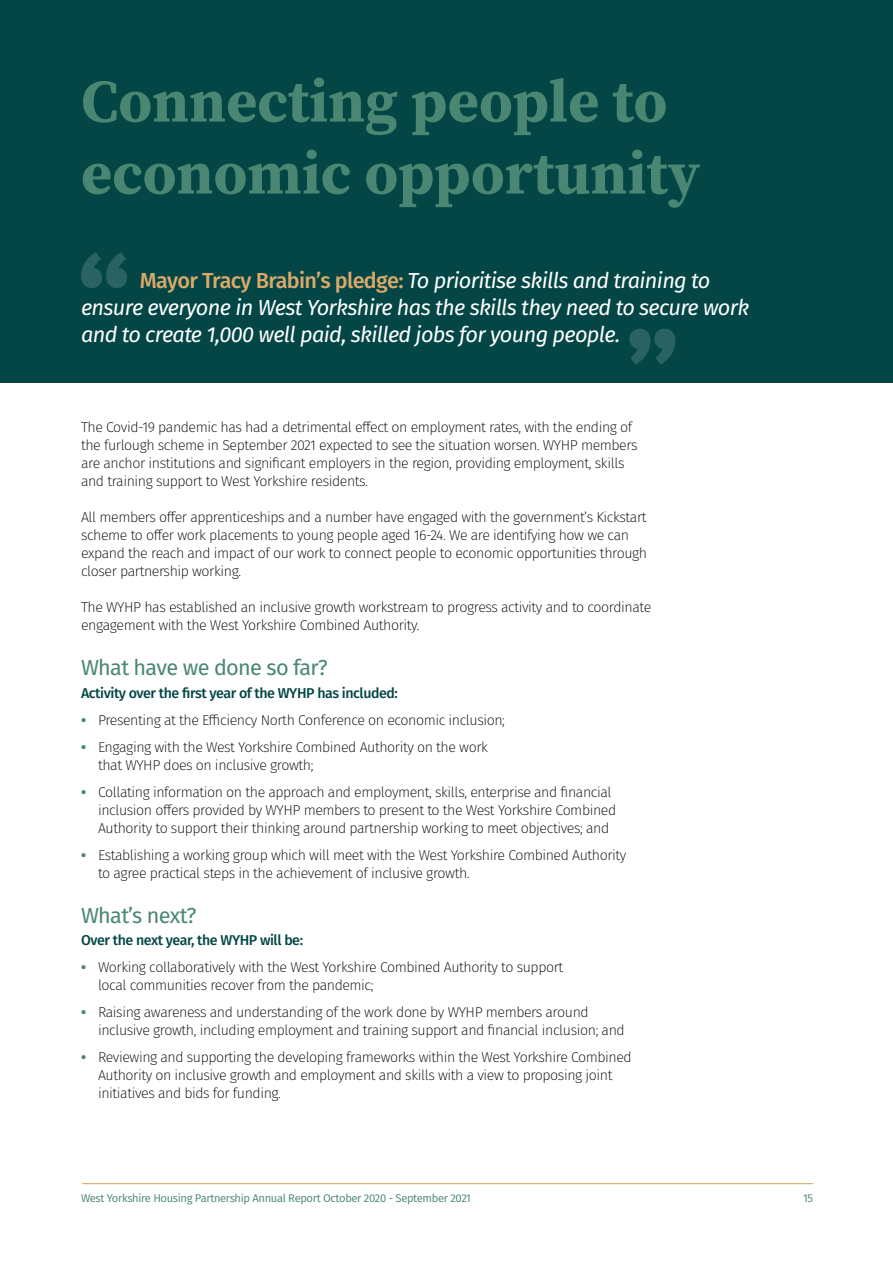
<style>
.page{position:relative;width:893px;height:1263px;background:#fff}
.page>*{position:absolute;margin:0;border:0;box-sizing:border-box;transform-origin:0 0}
.t1{font:700 60px/72px "Source Serif Pro";color:#4a8772}
.t2{font:italic 21.75px "Fira Sans";letter-spacing:-.03em;color:#fff}
.t3{font:21.75px "Fira Sans";letter-spacing:-.03em;color:#4a8772}
.t4{font:200 14.25px/18px "Fira Sans";letter-spacing:-.03em;color:#000}
.t5{font:500 14.25px "Fira Sans";letter-spacing:-.03em;color:#034645}
.t6{font:11.25px "Fira Sans";letter-spacing:-.03em;color:#4a8772}
.s1{font-weight:500;font-style:normal;color:#dbaa6b}
.s2{font-weight:800;color:#4a8772}
</style>
<div class="page">
<div style="left:0;top:0;width:893px;height:383px;background:#034645"></div>
<svg style="left:81px;top:252px;width:46px;height:36px"></svg>
<svg style="left:629px;top:329px;width:46px;height:36px"></svg>
<hr style="left:82px;top:1183px;width:731px;height:1px;background:#dbaa6b">
<p class="t1" style="left:81px;top:64px;width:621px">Connecting people to economic opportunity</p>
<p class="t2" style="left:140px;top:264px;width:572px"><span class="s1">Mayor Tracy Brabin’s pledge:</span> To prioritise skills and training to</p>
<p class="t2" style="left:81px;top:291px;width:670px">ensure everyone in West Yorkshire has the skills they need to secure work</p>
<p class="t2" style="left:81px;top:318px;width:541px">and to create 1,000 well paid, skilled jobs for young people.</p>
<p class="t4" style="left:81px;top:418px;width:553px">The Covid-19 pandemic has had a detrimental effect on employment rates, with the ending of</p>
<p class="t4" style="left:81px;top:436px;width:558px">the furlough scheme in September 2021 expected to see the situation worsen. WYHP members</p>
<p class="t4" style="left:81px;top:454px;width:545px">are anchor institutions and significant employers in the region, providing employment, skills</p>
<p class="t4" style="left:81px;top:472px;width:289px">and training support to West Yorkshire residents.</p>
<p class="t4" style="left:81px;top:508px;width:567px">All members offer apprenticeships and a number have engaged with the government’s Kickstart scheme to offer work placements to young people aged 16-24. We are identifying how we can</p>
<p class="t4" style="left:81px;top:544px;width:568px">expand the reach and impact of our work to connect people to economic opportunities through closer partnership working.</p>
<p class="t4" style="left:81px;top:598px;width:572px">The WYHP has established an inclusive growth workstream to progress activity and to coordinate engagement with the West Yorkshire Combined Authority.</p>
<p class="t3" style="left:81px;top:651px;width:248px">What have we done so far?</p>
<p class="t5" style="left:81px;top:681px;width:318px">Activity over the first year of the WYHP has included:</p>
<p class="t4" style="left:81px;top:711px;width:426px"><span class="s2">•</span> Presenting at the Efficiency North Conference on economic inclusion;</p>
<p class="t4" style="left:81px;top:738px;width:408px"><span class="s2">•</span> Engaging with the West Yorkshire Combined Authority on the work</p>
<p class="t4" style="left:98px;top:756px;width:217px">that WYHP does on inclusive growth;</p>
<p class="t4" style="left:81px;top:783px;width:532px"><span class="s2">•</span> Collating information on the approach and employment, skills, enterprise and financial</p>
<p class="t4" style="left:98px;top:801px;width:520px">inclusion offers provided by WYHP members to present to the West Yorkshire Combined</p>
<p class="t4" style="left:98px;top:819px;width:513px">Authority to support their thinking around partnership working to meet objectives; and</p>
<p class="t4" style="left:81px;top:846px;width:547px"><span class="s2">•</span> Establishing a working group which will meet with the West Yorkshire Combined Authority</p>
<p class="t4" style="left:98px;top:864px;width:373px">to agree practical steps in the achievement of inclusive growth.</p>
<p class="t3" style="left:81px;top:898px;width:117px">What’s next?</p>
<p class="t5" style="left:81px;top:929px;width:224px">Over the next year, the WYHP will be:</p>
<p class="t4" style="left:81px;top:958px;width:484px"><span class="s2">•</span> Working collaboratively with the West Yorkshire Combined Authority to support</p>
<p class="t4" style="left:98px;top:976px;width:277px">local communities recover from the pandemic;</p>
<p class="t4" style="left:81px;top:1003px;width:509px"><span class="s2">•</span> Raising awareness and understanding of the work done by WYHP members around</p>
<p class="t4" style="left:98px;top:1021px;width:528px">inclusive growth, including employment and training support and financial inclusion; and</p>
<p class="t4" style="left:81px;top:1048px;width:552px;text-align:center"><span class="s2">•</span> Reviewing and supporting the developing frameworks within the West Yorkshire Combined<br>Authority on inclusive growth and employment and skills with a view to proposing joint</p>
<p class="t4" style="left:98px;top:1084px;width:185px">initiatives and bids for funding.</p>
<p class="t6" style="left:81px;top:1189px;width:392px">West Yorkshire Housing Partnership Annual Report October 2020 - September 2021</p>
<p class="t6" style="left:803px;top:1189px;width:12px">15</p>
</div>
